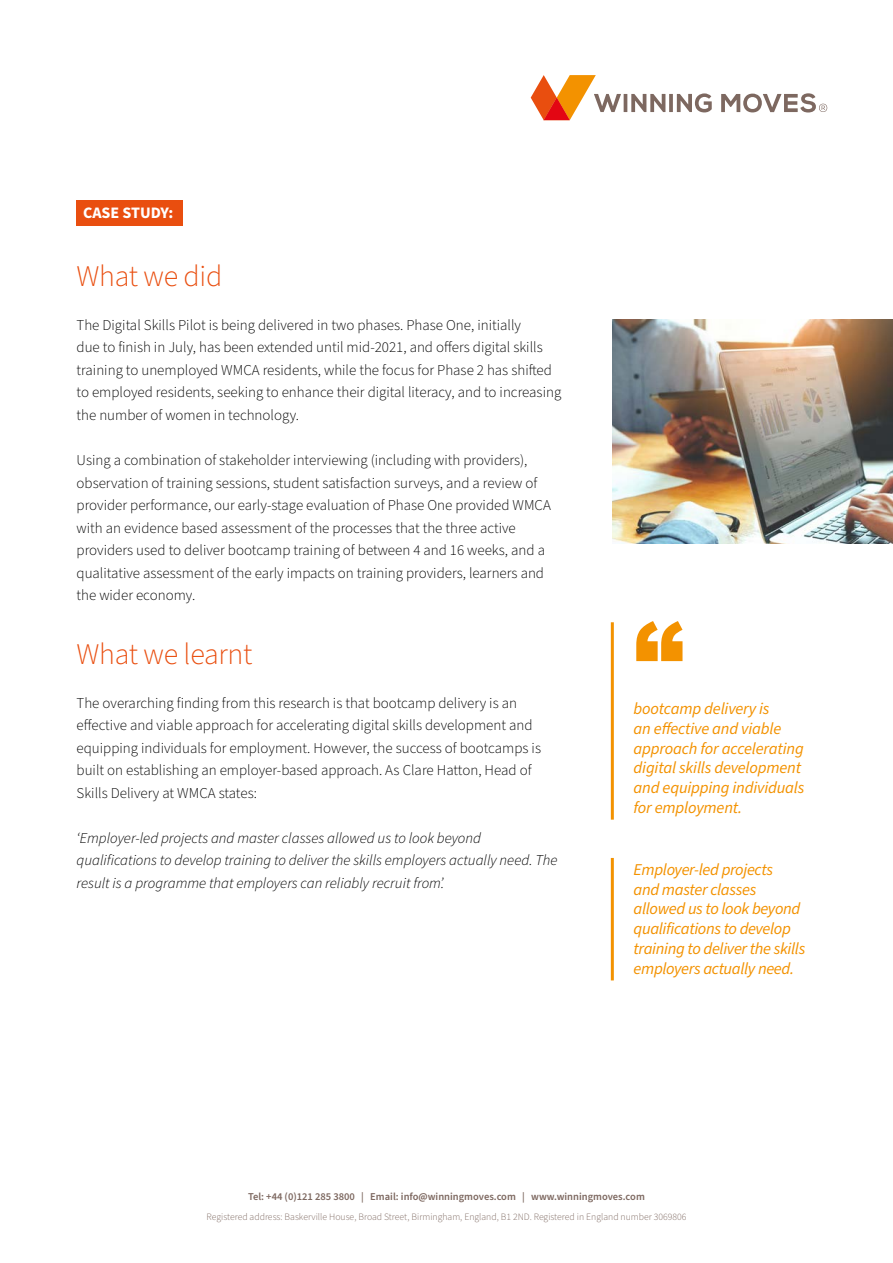
<style>
.page{position:relative;width:893px;height:1263px;background:#fff}
.page>*{position:absolute;margin:0;border:0;box-sizing:border-box;transform-origin:0 0}
.t1{font:900 100.5px "Arial";color:#f39200}
.t2{font:300 30px "Source Sans Pro";letter-spacing:-.01em;color:#e94e0f}
.t3{font:italic 16.5px/19.8px "Source Sans Pro";letter-spacing:-.02em;color:#f39200}
.t4{font:700 16.05px "Source Sans Pro";color:#fff}
.t5{font:300 15px/22.5px "Source Sans Pro";color:#000}
.t6{font:italic 300 15px/22.5px "Source Sans Pro";color:#000}
.t7{font:600 10.5px "Source Sans Pro";color:#7d6860}
.t8{font:300 9.75px "Source Sans Pro";color:#7d6860}
</style>
<div class="page">
<hr style="left:624px;top:94px;width:3px;height:18px;background:#7d6860">
<svg style="left:631px;top:94px;width:34px;height:18px"></svg>
<svg style="left:669px;top:94px;width:4px;height:18px"></svg>
<svg style="left:677px;top:93px;width:35px;height:19px"></svg>
<svg style="left:721px;top:93px;width:106px;height:19px"></svg>
<svg style="left:531px;top:75px;width:90px;height:45px"></svg>
<div style="left:77px;top:200px;width:106px;height:25px;background:#e94e0f"></div>
<hr style="left:611px;top:858px;width:3px;height:122px;background:#f39200">
<hr style="left:611px;top:622px;width:3px;height:198px;background:#f39200">
<img style="left:612px;top:320px;width:281px;height:224px">
<p class="t4" style="left:83px;top:202px;width:92px">CASE STUDY:</p>
<h2 class="t2" style="left:77px;top:256px;width:147px">What we did</h2>
<p class="t5" style="left:77px;top:314px;width:486px">The Digital Skills Pilot is being delivered in two phases. Phase One, initially<br>due to finish in July, has been extended until mid-2021, and offers digital skills training to unemployed WMCA residents, while the focus for Phase 2 has shifted to employed residents, seeking to enhance their digital literacy, and to increasing the number of women in technology.</p>
<p class="t5" style="left:77px;top:449px;width:476px">Using a combination of stakeholder interviewing (including with providers), observation of training sessions, student satisfaction surveys, and a review of provider performance, our early-stage evaluation of Phase One provided WMCA with an evidence based assessment of the processes that the three active providers used to deliver bootcamp training of between 4 and 16 weeks, and a qualitative assessment of the early impacts on training providers, learners and the wider economy.</p>
<h2 class="t2" style="left:77px;top:634px;width:177px">What we learnt</h2>
<p class="t5" style="left:77px;top:692px;width:466px">The overarching finding from this research is that bootcamp delivery is an effective and viable approach for accelerating digital skills development and equipping individuals for employment. However, the success of bootcamps is built on establishing an employer-based approach. As Clare Hatton, Head of Skills Delivery at WMCA states:</p>
<p class="t6" style="left:77px;top:826px;width:482px">‘Employer-led projects and master classes allowed us to look beyond qualifications to develop training to deliver the skills employers actually need. The result is a programme that employers can reliably recruit from’.</p>
<h1 class="t1" style="left:634px;top:585px;width:52px">“</h1>
<p class="t3" style="left:634px;top:699px;width:172px">bootcamp delivery is<br>an effective and viable approach for accelerating digital skills development and equipping individuals for employment.</p>
<p class="t3" style="left:634px;top:860px;width:173px">Employer-led projects<br>and master classes allowed us to look beyond qualifications to develop training to deliver the skills employers actually need.</p>
<p class="t7" style="left:248px;top:1190px;width:398px">Tel: +44 (0)121 285 3800 | Email: info@winningmoves.com | www.winningmoves.com</p>
<p class="t8" style="left:207px;top:1211px;width:481px">Registered address: Baskerville House, Broad Street, Birmingham, England, B1 2ND. Registered in England number 3069806</p>
</div>
